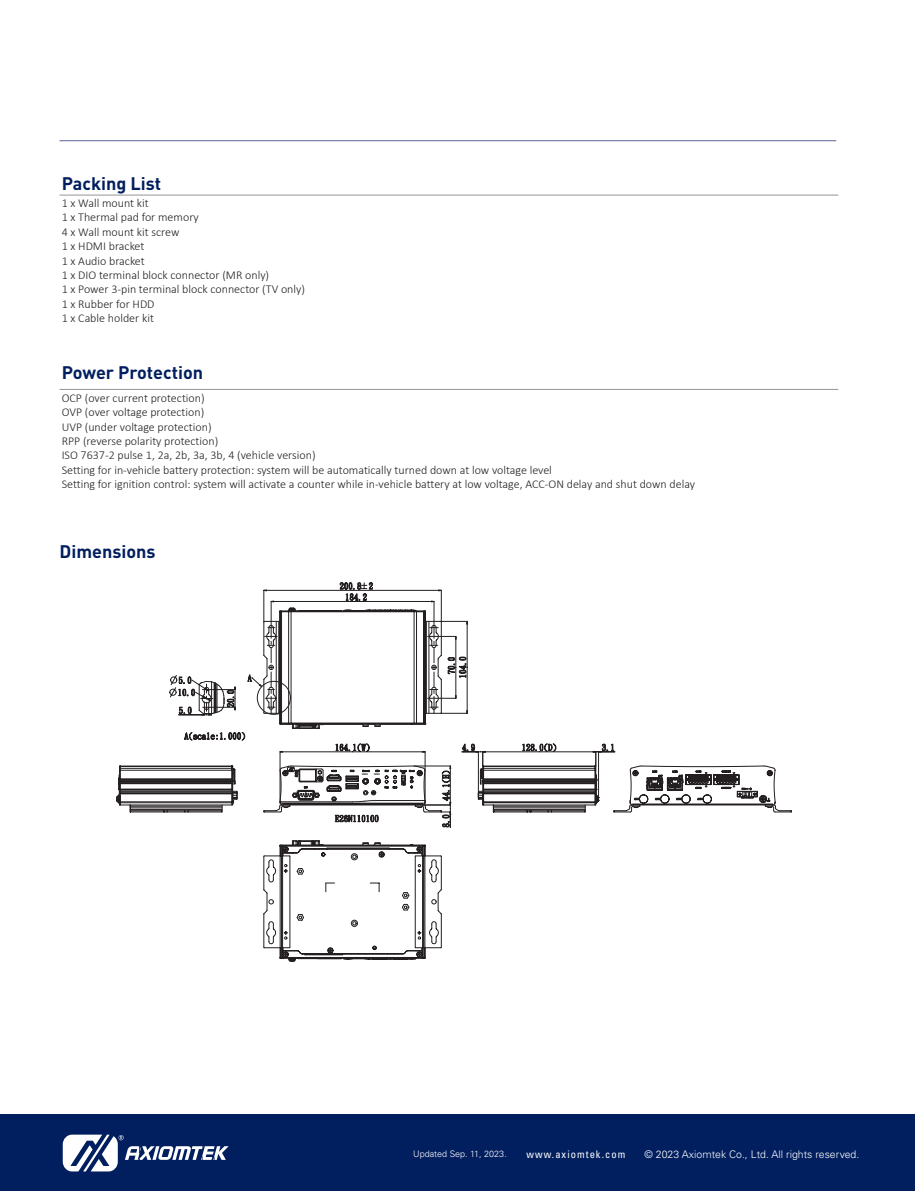
<style>
.page{position:relative;width:915px;height:1191px;background:#fff}
.page>*{position:absolute;margin:0;border:0;box-sizing:border-box;transform-origin:0 0}
.t1{font:700 18px "DIN Pro";color:#011e5f}
.t2{font:300 12px "Calibri";color:#231f20}
.t3{font:300 10.5px "Univers LT Std";color:#fff}
.t4{font:condensed 10.5px "Univers LT Std";letter-spacing:.1em;color:#fff}
.t5{font:300 9px "Univers LT Std";color:#fff}
</style>
<div class="page">
<div style="left:0;top:1114px;width:914px;height:77px;background:#011e5f"></div>
<svg style="left:63px;top:1134px;width:165px;height:37px"></svg>
<hr style="left:60px;top:140px;width:776px;height:1px;background:#8085ae">
<hr style="left:60px;top:389px;width:778px;height:1px;background:#939598">
<svg style="left:116px;top:582px;width:675px;height:379px"></svg>
<hr style="left:60px;top:195px;width:778px;height:1px;background:#939598">
<p class="t1" style="left:62px;top:171px;width:101px">Packing List</p>
<p class="t2" style="left:62px;top:196px;width:89px">1 x Wall mount kit</p>
<p class="t2" style="left:62px;top:210px;width:139px">1 x Thermal pad for memory</p>
<p class="t2" style="left:62px;top:224px;width:119px">4 x Wall mount kit screw</p>
<p class="t2" style="left:62px;top:239px;width:84px">1 x HDMI bracket</p>
<p class="t2" style="left:62px;top:253px;width:84px">1 x Audio bracket</p>
<p class="t2" style="left:62px;top:268px;width:209px">1 x DIO terminal block connector (MR only)</p>
<p class="t2" style="left:62px;top:282px;width:245px">1 x Power 3-pin terminal block connector (TV only)</p>
<p class="t2" style="left:62px;top:296px;width:94px">1 x Rubber for HDD</p>
<p class="t2" style="left:62px;top:311px;width:94px">1 x Cable holder kit</p>
<p class="t1" style="left:62px;top:360px;width:143px">Power Protection</p>
<p class="t2" style="left:62px;top:390px;width:144px">OCP (over current protection)</p>
<p class="t2" style="left:62px;top:405px;width:144px">OVP (over voltage protection)</p>
<p class="t2" style="left:62px;top:419px;width:151px">UVP (under voltage protection)</p>
<p class="t2" style="left:62px;top:433px;width:158px">RPP (reverse polarity protection)</p>
<p class="t2" style="left:62px;top:448px;width:255px">ISO 7637-2 pulse 1, 2a, 2b, 3a, 3b, 4 (vehicle version)</p>
<p class="t2" style="left:62px;top:462px;width:491px">Setting for in-vehicle battery protection: system will be automatically turned down at low voltage level</p>
<p class="t2" style="left:62px;top:477px;width:634px">Setting for ignition control: system will activate a counter while in-vehicle battery at low voltage, ACC-ON delay and shut down delay</p>
<p class="t1" style="left:60px;top:539px;width:97px">Dimensions</p>
<p class="t5" style="left:413px;top:1148px;width:95px">Updated Sep. 11, 2023.</p>
<p class="t4" style="left:526px;top:1148px;width:100px">www.axiomtek.com</p>
<p class="t3" style="left:644px;top:1148px;width:216px">© 2023 Axiomtek Co., Ltd. All rights reserved.</p>
</div>
